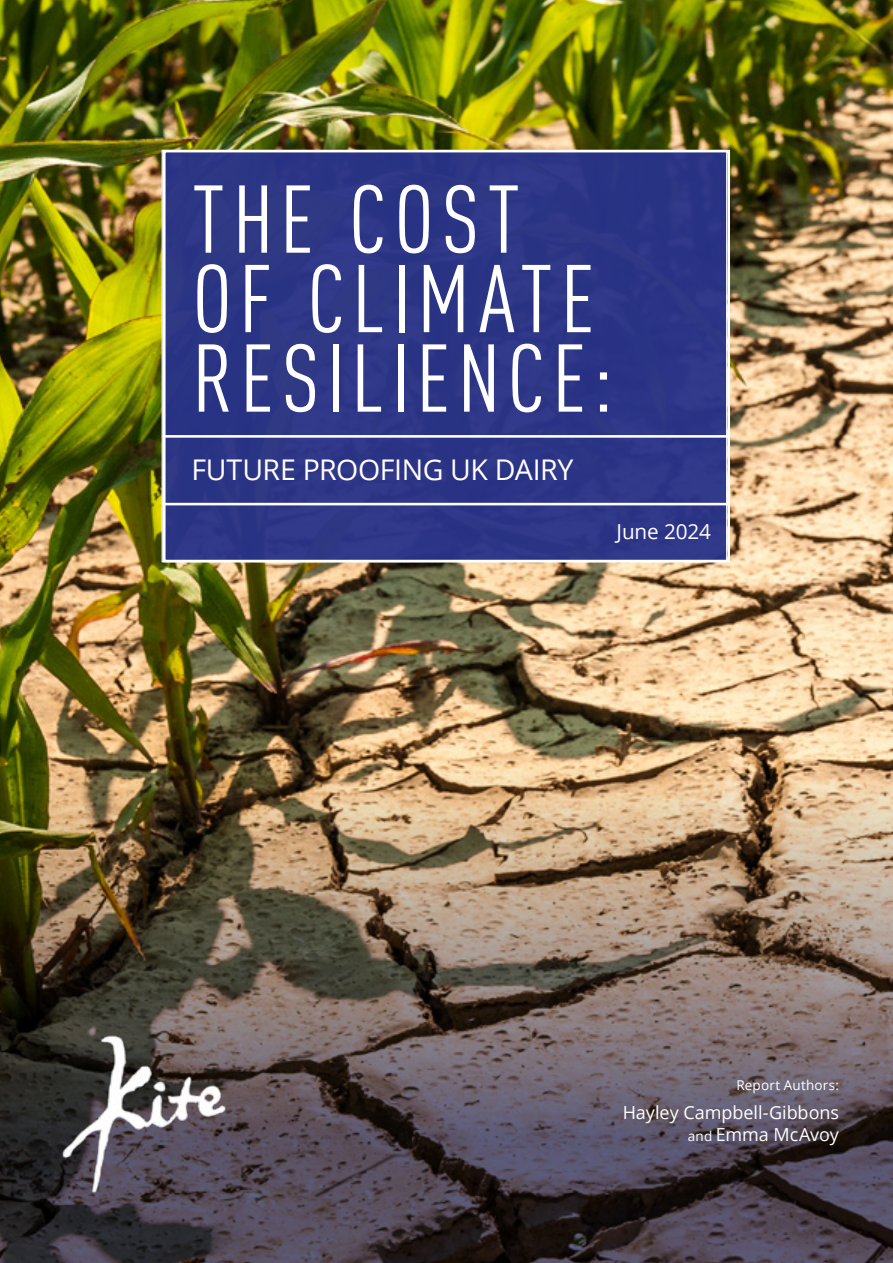
<style>
.page{position:relative;width:893px;height:1263px;background:#fff}
.page>*{position:absolute;margin:0;border:0;box-sizing:border-box;transform-origin:0 0}
.t1{font:condensed 94.5px/79.5px "DIN Pro";letter-spacing:.075em;color:#fff}
.t2{font:28.5px "Open Sans";letter-spacing:-.015em;color:#fff}
.t3{font:20.7px "Open Sans";letter-spacing:-.01em;color:#fff}
.t4{font:18px/21.6px "Open Sans";letter-spacing:-.005em;color:#fff;text-align:right}
.t5{font:13.5px "Open Sans";letter-spacing:.015em;color:#fff}
.s1{font-size:13.5px}
</style>
<div class="page">
<img style="left:0;top:0;width:893px;height:755px">
<img style="left:0;top:755px;width:893px;height:508px">
<div style="left:162px;top:150px;width:565px;height:412px;background:#29338a;border:1px solid #fff"></div>
<div style="left:163px;top:150px;width:567px;height:412px;border:3px solid #fff"></div>
<hr style="left:164px;top:503px;width:565px;height:2px;background:#fff">
<hr style="left:164px;top:435px;width:565px;height:3px;background:#fff">
<img style="left:54px;top:1024px;width:179px;height:171px">
<h1 class="t1" style="left:192px;top:173px;width:422px">THE COST<br>OF CLIMATE<br>RESILIENCE:</h1>
<h2 class="t2" style="left:191px;top:450px;width:384px">FUTURE PROOFING UK DAIRY</h2>
<p class="t3" style="left:617px;top:517px;width:96px">June 2024</p>
<p class="t5" style="left:736px;top:1076px;width:104px">Report Authors:</p>
<p class="t4" style="left:623px;top:1101px;width:218px">Hayley Campbell-Gibbons <span class="s1">and</span> Emma McAvoy</p>
</div>
